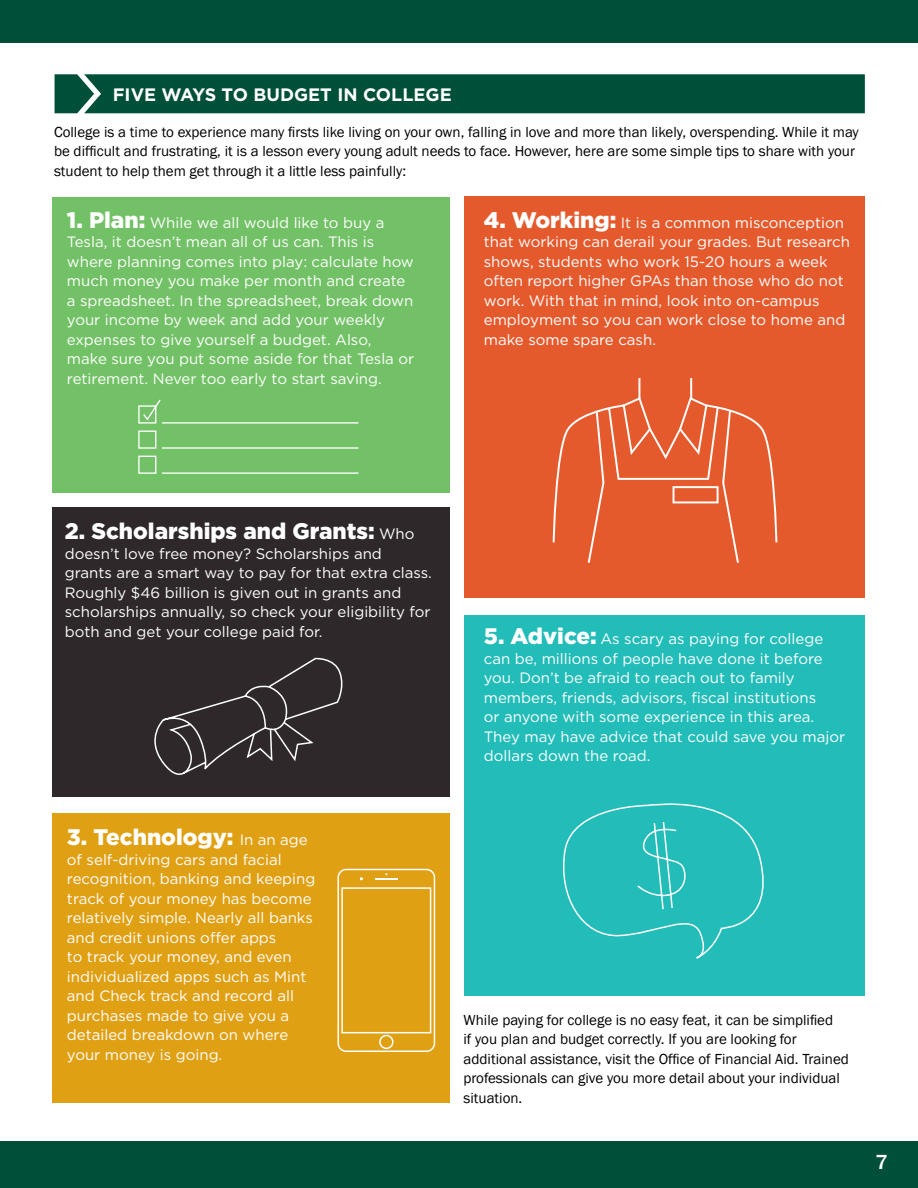
<style>
.page{position:relative;width:918px;height:1188px;background:#fff}
.page>*{position:absolute;margin:0;border:0;box-sizing:border-box;transform-origin:0 0}
.t1{font:900 22.5px "Gotham";color:#fff}
.t2{font:500 21px "Franklin Gothic";color:#fff}
.t3{font:700 18px "Gotham";color:#fff}
.t4{font:15px/19.5px "Gotham";color:#fff}
.t5{font:15px/19.5px "Franklin Gothic";color:#000}
.s1{font-weight:900;font-size:22.5px}
.s2{font-weight:400;font-size:15px}
</style>
<div class="page">
<div style="left:52px;top:197px;width:397px;height:295px;background:#73c167"></div>
<div style="left:464px;top:197px;width:401px;height:401px;background:#e45a2d"></div>
<div style="left:464px;top:616px;width:401px;height:380px;background:#22bcb9"></div>
<div style="left:52px;top:508px;width:397px;height:289px;background:#2e282a"></div>
<div style="left:52px;top:814px;width:397px;height:289px;background:#e0a014"></div>
<div style="left:0;top:0;width:918px;height:43px;background:#004f39"></div>
<div style="left:0;top:1142px;width:918px;height:46px;background:#004f39"></div>
<div style="left:55px;top:74px;width:810px;height:39px;background:#004f39"></div>
<svg style="left:552px;top:378px;width:226px;height:185px"></svg>
<svg style="left:154px;top:657px;width:189px;height:118px"></svg>
<svg style="left:138px;top:399px;width:221px;height:75px"></svg>
<svg style="left:337px;top:869px;width:98px;height:183px"></svg>
<svg style="left:563px;top:803px;width:201px;height:156px"></svg>
<p class="t3" style="left:113px;top:83px;width:340px">FIVE WAYS TO BUDGET IN COLLEGE</p>
<p class="t5" style="left:54px;top:122px;width:806px">College is a time to experience many firsts like living on your own, falling in love and more than likely, overspending. While it may be difficult and frustrating, it is a lesson every young adult needs to face. However, here are some simple tips to share with your student to help them get through it a little less painfully:</p>
<p class="t4" style="left:67px;top:212px;width:349px"><span class="s1">1. Plan:</span> While we all would like to buy a Tesla, it doesn’t mean all of us can. This is where planning comes into play: calculate how much money you make per month and create a spreadsheet. In the spreadsheet, break down your income by week and add your weekly expenses to give yourself a budget. Also, make sure you put some aside for that Tesla or retirement. Never too early to start saving.</p>
<p class="t4" style="left:484px;top:212px;width:368px"><span class="s1">4. Working:</span> It is a common misconception that working can derail your grades. But research shows, students who work 15-20 hours a week often report higher GPAs than those who do not work. With that in mind, look into on-campus employment so you can work close to home and make some spare cash.</p>
<h1 class="t1" style="left:65px;top:516px;width:351px">2. Scholarships and Grants: <span class="s2">Who</span></h1>
<p class="t4" style="left:65px;top:543px;width:369px">doesn’t love free money? Scholarships and grants are a smart way to pay for that extra class.<br>Roughly $46 billion is given out in grants and scholarships annually, so check your eligibility for both and get your college paid for.</p>
<h1 class="t1" style="left:67px;top:822px;width:242px">3. Technology: <span class="s2">In an age</span></h1>
<p class="t4" style="left:67px;top:849px;width:250px">of self-driving cars and facial recognition, banking and keeping track of your money has become relatively simple. Nearly all banks and credit unions offer apps<br>to track your money, and even individualized apps such as Mint and Check track and record all purchases made to give you a detailed breakdown on where your money is going.</p>
<p class="t4" style="left:484px;top:629px;width:363px"><span class="s1">5. Advice:</span> As scary as paying for college can be, millions of people have done it before you. Don’t be afraid to reach out to family members, friends, advisors, fiscal institutions<br>or anyone with some experience in this area.<br>They may have advice that could save you major dollars down the road.</p>
<p class="t5" style="left:464px;top:1011px;width:387px">While paying for college is no easy feat, it can be simplified<br>if you plan and budget correctly. If you are looking for additional assistance, visit the Office of Financial Aid. Trained professionals can give you more detail about your individual situation.</p>
<h2 class="t2" style="left:875px;top:1149px;width:14px">7</h2>
</div>
